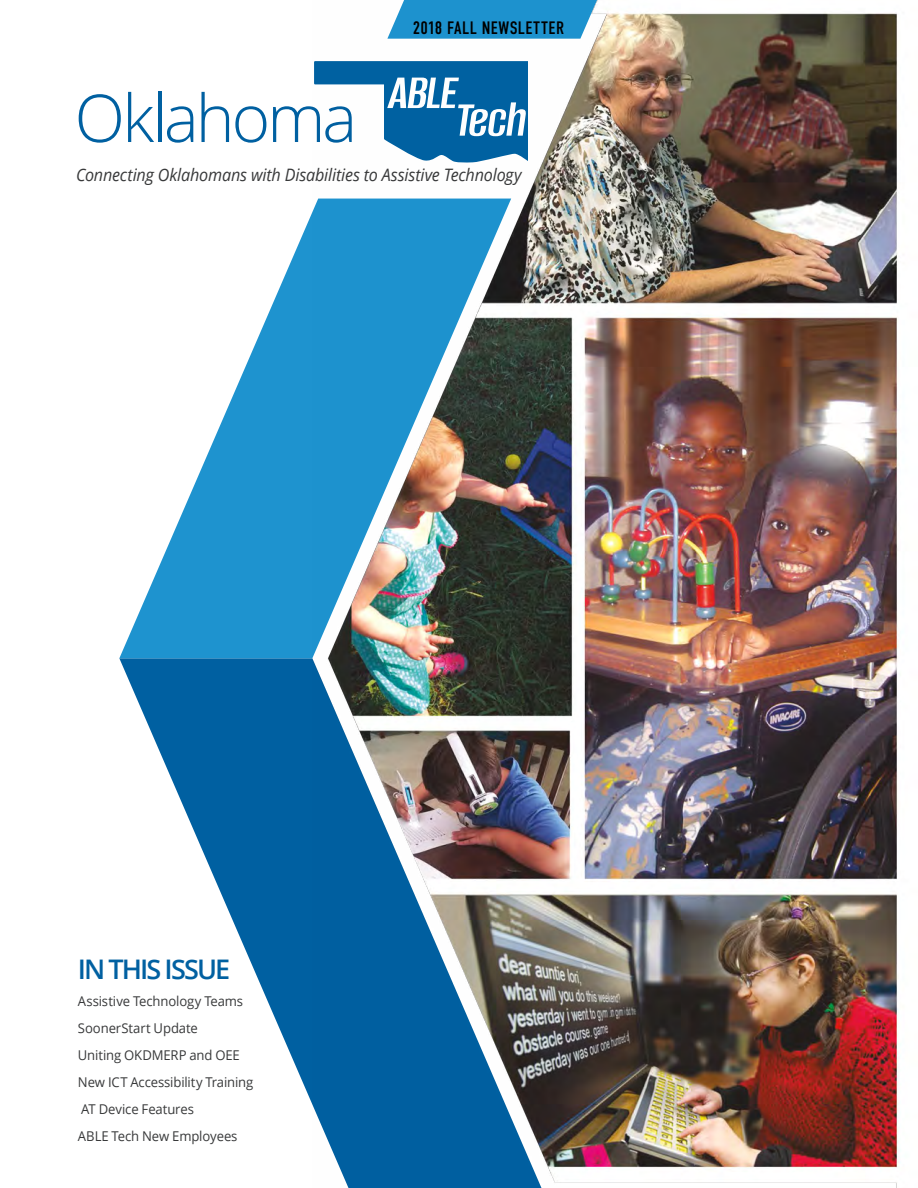
<style>
.page{position:relative;width:918px;height:1188px;background:#fff}
.page>*{position:absolute;margin:0;border:0;box-sizing:border-box;transform-origin:0 0}
.t1{font:300 66px "Open Sans";letter-spacing:-.045em;color:#0060a1}
.t2{font:600 27px "Open Sans";letter-spacing:-.07em;color:#0060a1}
.t3{font:18px "DIN Condensed";letter-spacing:.02em;color:#000}
.t4{font:italic 17.1px "Open Sans";letter-spacing:-.01em;color:#38393a;scale:.94 1}
.t5{font:13.5px "Open Sans";letter-spacing:-.01em;color:#38393a}
</style>
<div class="page">
<svg style="left:119px;top:658px;width:193px;height:446px"></svg>
<svg style="left:119px;top:213px;width:193px;height:445px"></svg>
<img style="left:312px;top:0;width:587px;height:1188px">
<h1 class="t3" style="left:413px;top:18px;width:153px">2018 FALL NEWSLETTER</h1>
<h1 class="t1" style="left:75px;top:73px;width:284px">Oklahoma</h1>
<h2 class="t4" style="left:76px;top:163px;width:475px">Connecting Oklahomans with Disabilities to Assistive Technology</h2>
<h1 class="t2" style="left:78px;top:951px;width:154px">IN THIS ISSUE</h1>
<p class="t5" style="left:78px;top:992px;width:167px">Assistive Technology Teams</p>
<p class="t5" style="left:78px;top:1019px;width:121px">SoonerStart Update</p>
<p class="t5" style="left:78px;top:1046px;width:163px">Uniting OKDMERP and OEE</p>
<p class="t5" style="left:78px;top:1073px;width:177px">New ICT Accessibility Training</p>
<p class="t5" style="left:81px;top:1100px;width:114px">AT Device Features</p>
<p class="t5" style="left:78px;top:1127px;width:161px">ABLE Tech New Employees</p>
</div>
